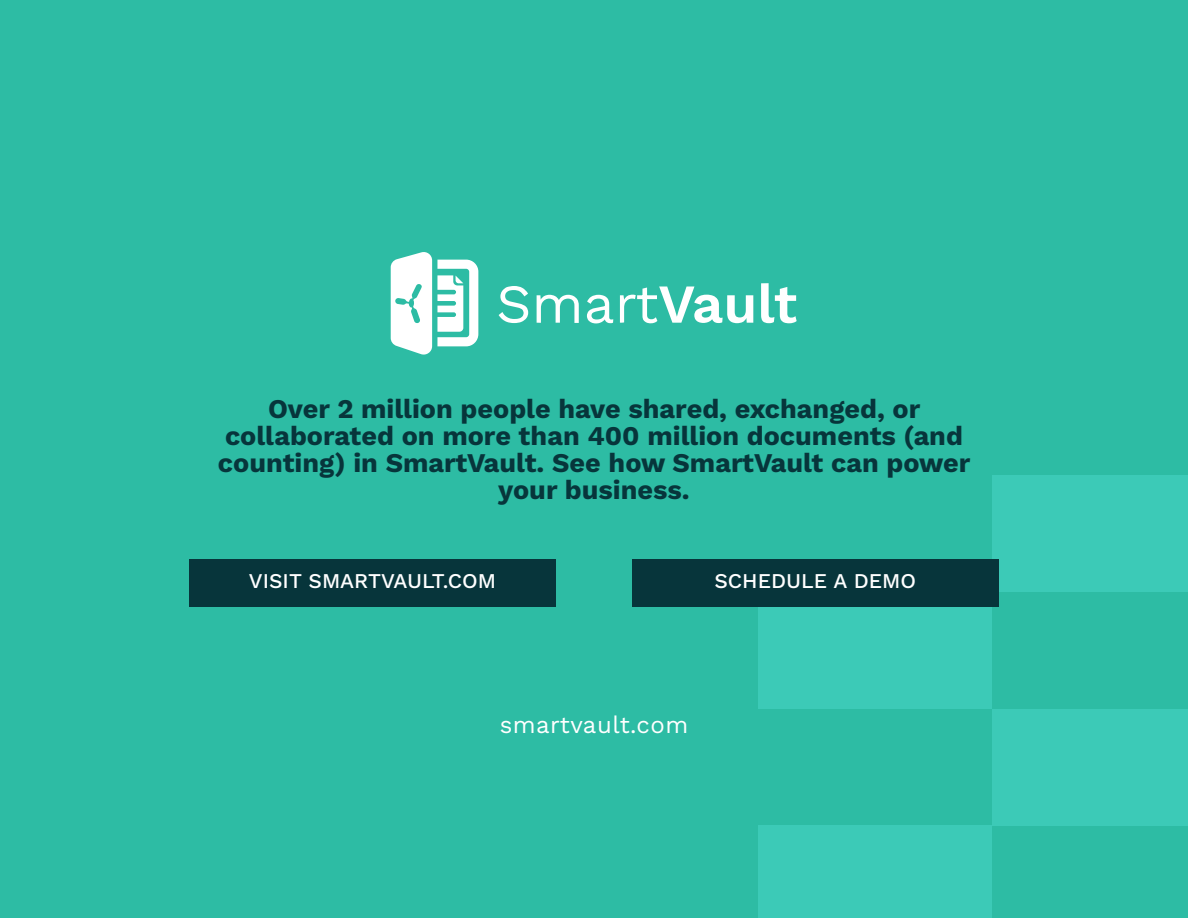
<style>
.page{position:relative;width:1188px;height:918px;background:#2dbca4}
.page>*{position:absolute;margin:0;border:0;box-sizing:border-box;transform-origin:0 0}
.t1{font:700 27px/27px "Work Sans";color:#07353b;text-align:center}
.t2{font:24px "Work Sans";letter-spacing:.02em;color:#fff}
.t3{font:500 21px "Work Sans";color:#fff}
</style>
<div class="page">
<div style="left:758px;top:592px;width:234px;height:117px;background:#3ccab7"></div>
<div style="left:758px;top:825px;width:234px;height:93px;background:#3ccab7"></div>
<div style="left:992px;top:475px;width:196px;height:117px;background:#3ccab7"></div>
<div style="left:992px;top:709px;width:196px;height:116px;background:#3ccab7"></div>
<svg style="left:499px;top:286px;width:29px;height:37px"></svg>
<svg style="left:537px;top:295px;width:42px;height:28px"></svg>
<svg style="left:587px;top:295px;width:26px;height:28px"></svg>
<svg style="left:620px;top:287px;width:133px;height:36px"></svg>
<svg style="left:761px;top:283px;width:36px;height:40px"></svg>
<svg style="left:391px;top:252px;width:87px;height:103px"></svg>
<div style="left:632px;top:559px;width:367px;height:48px;background:#07353b"></div>
<div style="left:189px;top:559px;width:367px;height:48px;background:#07353b"></div>
<p class="t1" style="left:218px;top:394px;width:754px">Over 2 million people have shared, exchanged, or collaborated on more than 400 million documents (and counting) in SmartVault. See how SmartVault can power your business.</p>
<p class="t3" style="left:249px;top:569px;width:249px">VISIT SMARTVAULT.COM</p>
<p class="t3" style="left:714px;top:569px;width:203px">SCHEDULE A DEMO</p>
<p class="t2" style="left:500px;top:706px;width:190px">smartvault.com</p>
</div>
